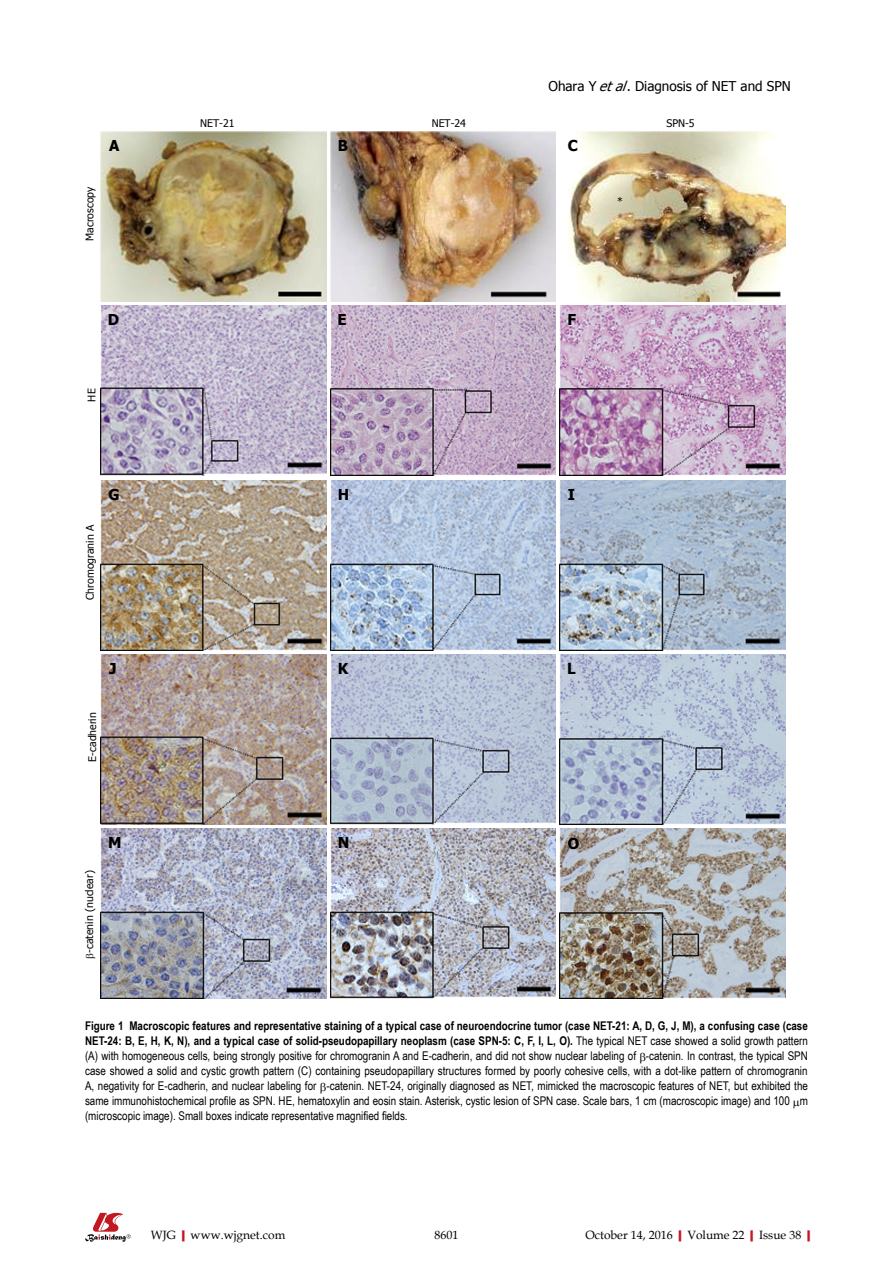
<style>
.page{position:relative;width:893px;height:1263px;background:#fff}
.page>*{position:absolute;margin:0;border:0;box-sizing:border-box;transform-origin:0 0}
.t1{font:700 15px "Tahoma";color:#000}
.t2{font:13.5px "Tahoma";color:#000}
.t3{font:12px/15px "Arial Narrow";color:#000;text-align:justify}
.t4{font:12px "Book Antiqua";color:#000}
.t5{font:10.5px "Tahoma";color:#000}
.s1{font-style:italic}
.s2{font-weight:700}
.s3{font-weight:700;color:#c01920}
</style>
<div class="page">
<svg style="left:85px;top:1213px;width:46px;height:29px"></svg>
<img style="left:101px;top:131px;width:225px;height:171px">
<img style="left:330px;top:131px;width:226px;height:171px">
<img style="left:568px;top:131px;width:217px;height:171px">
<img style="left:101px;top:306px;width:225px;height:170px">
<img style="left:330px;top:306px;width:225px;height:170px">
<img style="left:560px;top:306px;width:225px;height:170px">
<img style="left:101px;top:480px;width:225px;height:170px">
<img style="left:330px;top:480px;width:226px;height:170px">
<img style="left:560px;top:480px;width:225px;height:170px">
<img style="left:101px;top:654px;width:225px;height:171px">
<img style="left:330px;top:654px;width:226px;height:171px">
<img style="left:560px;top:654px;width:225px;height:171px">
<img style="left:101px;top:829px;width:225px;height:170px">
<img style="left:330px;top:829px;width:226px;height:170px">
<img style="left:560px;top:829px;width:225px;height:170px">
<p class="t2" style="left:548px;top:77px;width:244px">Ohara Y <span class="s1">etal</span>. Diagnosis of NET and SPN</p>
<p class="t5" style="left:200px;top:116px;width:36px">NET-21</p>
<p class="t5" style="left:432px;top:116px;width:36px">NET-24</p>
<p class="t5" style="left:666px;top:116px;width:30px">SPN-5</p>
<p class="t1" style="left:109px;top:135px;width:12px">A</p>
<p class="t1" style="left:338px;top:135px;width:12px">B</p>
<p class="t1" style="left:568px;top:135px;width:12px">C</p>
<p class="t5" style="left:83px;top:241px;width:56px;rotate:-90deg">Macroscopy</p>
<p class="t1" style="left:108px;top:309px;width:13px">D</p>
<p class="t1" style="left:338px;top:309px;width:11px">E</p>
<p class="t1" style="left:567px;top:309px;width:10px">F</p>
<p class="t5" style="left:85px;top:401px;width:14px;rotate:-90deg">HE</p>
<p class="t5" style="left:83px;top:600px;width:77px;rotate:-90deg">Chromogranin A</p>
<p class="t1" style="left:109px;top:484px;width:13px">G</p>
<p class="t1" style="left:338px;top:484px;width:13px">H</p>
<p class="t1" style="left:568px;top:484px;width:9px">I</p>
<p class="t1" style="left:109px;top:658px;width:9px">J</p>
<p class="t1" style="left:338px;top:658px;width:12px">K</p>
<p class="t1" style="left:567px;top:658px;width:10px">L</p>
<p class="t5" style="left:85px;top:761px;width:51px;rotate:-90deg">E-cadherin</p>
<p class="t5" style="left:82px;top:953px;width:84px;rotate:-90deg">-catenin (nuclear)</p>
<p class="t1" style="left:108px;top:832px;width:15px">M</p>
<p class="t1" style="left:338px;top:832px;width:13px">N</p>
<p class="t1" style="left:568px;top:832px;width:13px">O</p>
<p class="t5" style="left:617px;top:194px;width:7px">*</p>
<p class="t3" style="left:85px;top:1018px;width:724px"><span class="s2">Figure 1 Macroscopic features and representative staining of a typical case of neuroendocrine tumor (case NET-21: A, D, G, J, M), a confusing case (case NET-24: B, E, H, K, N), and a typical case of solid-pseudopapillary neoplasm (case SPN-5: C, F, I, L, O).</span> The typical NET case showed a solid growth pattern (A) with homogeneous cells, being strongly positive for chromogranin A and E-cadherin, and did not show nuclear labeling of -catenin. In contrast, the typical SPN case showed a solid and cystic growth pattern (C) containing pseudopapillary structures formed by poorly cohesive cells, with a dot-like pattern of chromogranin A, negativity for E-cadherin, and nuclear labeling for -catenin. NET-24, originally diagnosed as NET, mimicked the macroscopic features of NET, but exhibited the same immunohistochemical profile as SPN. HE, hematoxylin and eosin stain. Asterisk, cystic lesion of SPN case. Scale bars, 1 cm (macroscopic image) and 100 m (microscopic image). Small boxes indicate representative magnified fields.</p>
<p class="t4" style="left:151px;top:1226px;width:136px">WJG<span class="s3">|</span>www.wjgnet.com</p>
<p class="t4" style="left:434px;top:1226px;width:25px">8601</p>
<p class="t4" style="left:585px;top:1226px;width:232px">October 14, 2016<span class="s3">|</span>Volume 22<span class="s3">|</span>Issue 38<span class="s3">|</span></p>
</div>
